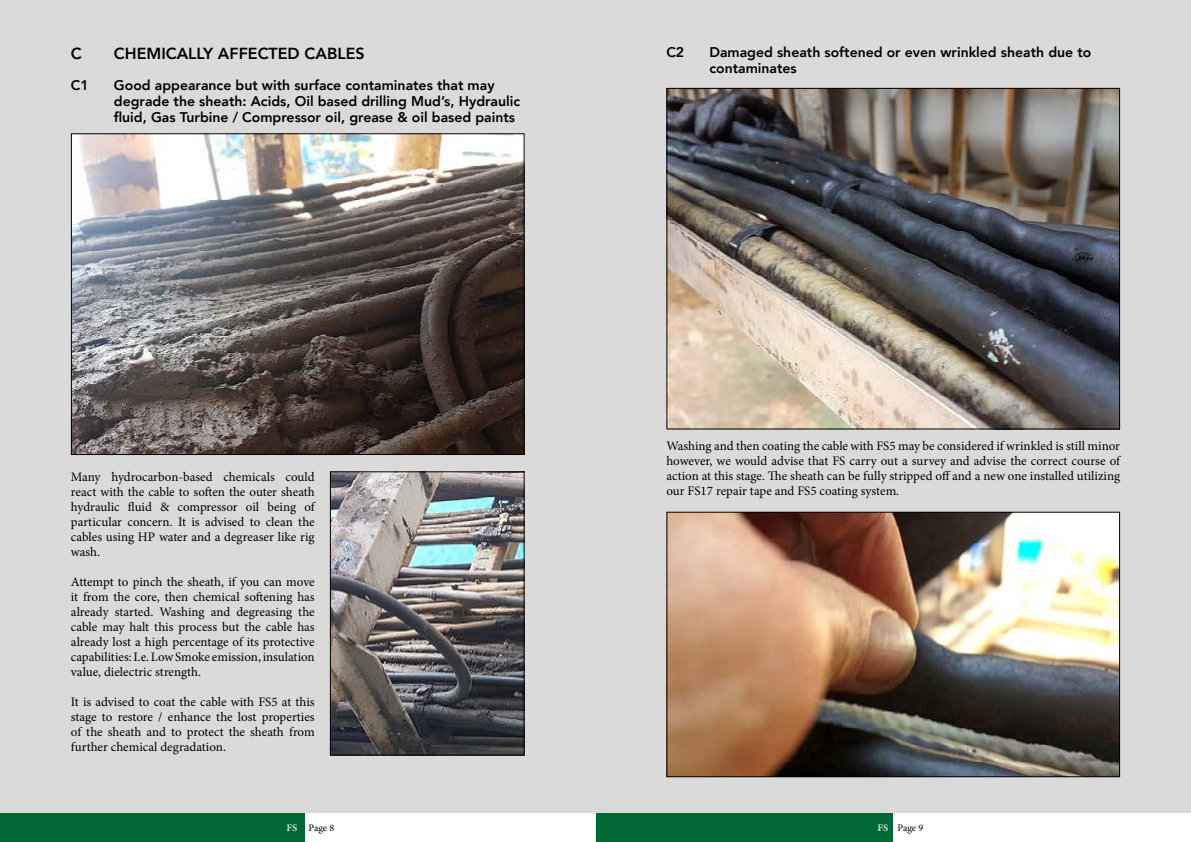
<style>
.page{position:relative;width:1191px;height:842px;background:#fff}
.page>*{position:absolute;margin:0;border:0;box-sizing:border-box;transform-origin:0 0}
.t1{font:800 16px "Avenir";color:#000}
.t2{font:800 14px/16px "Avenir";color:#000}
.t3{font:13px/15px "Minion Pro";color:#000;text-align:justify}
.t4{font:10px "Minion Pro";letter-spacing:-.01em;color:#000}
.s1{font-family:"Minion Pro Bold Capt";color:#dadada}
</style>
<div class="page">
<div style="left:0;top:0;width:595px;height:814px;background:#dadada"></div>
<div style="left:595px;top:0;width:596px;height:814px;background:#dadada"></div>
<div style="left:595px;top:814px;width:298px;height:28px;background:#006832"></div>
<div style="left:0;top:814px;width:305px;height:28px;background:#006832"></div>
<img style="left:668px;top:90px;width:450px;height:337px">
<div style="left:666px;top:88px;width:454px;height:341px;border:1px solid #000"></div>
<img style="left:73px;top:135px;width:449px;height:318px">
<div style="left:71px;top:133px;width:453px;height:322px;border:1px solid #000"></div>
<img style="left:332px;top:473px;width:190px;height:280px">
<div style="left:330px;top:471px;width:194px;height:284px;border:1px solid #000"></div>
<img style="left:668px;top:514px;width:450px;height:261px">
<div style="left:666px;top:512px;width:454px;height:265px;border:1px solid #000"></div>
<p class="t1" style="left:71px;top:41px;width:12px">C</p>
<p class="t1" style="left:114px;top:41px;width:252px">CHEMICALLY AFFECTED CABLES</p>
<p class="t2" style="left:71px;top:77px;width:19px">C1</p>
<p class="t2" style="left:114px;top:77px;width:408px">Good appearance but with surface contaminates that may degrade the sheath: Acids, Oil based drilling Mud’s, Hydraulic fluid, Gas Turbine / Compressor oil, grease &amp; oil based paints</p>
<p class="t3" style="left:71px;top:469px;width:245px">Many hydrocarbon-based chemicals could react with the cable to soften the outer sheath hydraulic fluid &amp; compressor oil being of particular concern. It is advised to clean the cables using HP water and a degreaser like rig wash.</p>
<p class="t3" style="left:71px;top:574px;width:245px">Attempt to pinch the sheath, if you can move it from the core, then chemical softening has already started. Washing and degreasing the cable may halt this process but the cable has already lost a high percentage of its protective capabilities: I.e. Low Smoke emission, insulation value, dielectric strength.</p>
<p class="t3" style="left:71px;top:694px;width:245px">It is advised to coat the cable with FS5 at this stage to restore / enhance the lost properties of the sheath and to protect the sheath from further chemical degradation.</p>
<p class="t2" style="left:666px;top:44px;width:19px">C2</p>
<p class="t2" style="left:709px;top:44px;width:383px">Damaged sheath softened or even wrinkled sheath due to contaminates</p>
<p class="t3" style="left:666px;top:439px;width:455px">Washing and then coating the cable with FS5 may be considered if wrinkled is still minor however, we would advise that FS carry out a survey and advise the correct course of action at this stage. The sheath can be fully stripped off and a new one installed utilizing our FS17 repair tape and FS5 coating system.</p>
<p class="t4" style="left:286px;top:821px;width:49px"><span class="s1">FS</span> Page 8</p>
<p class="t4" style="left:877px;top:821px;width:47px"><span class="s1">FS</span> Page 9</p>
</div>
